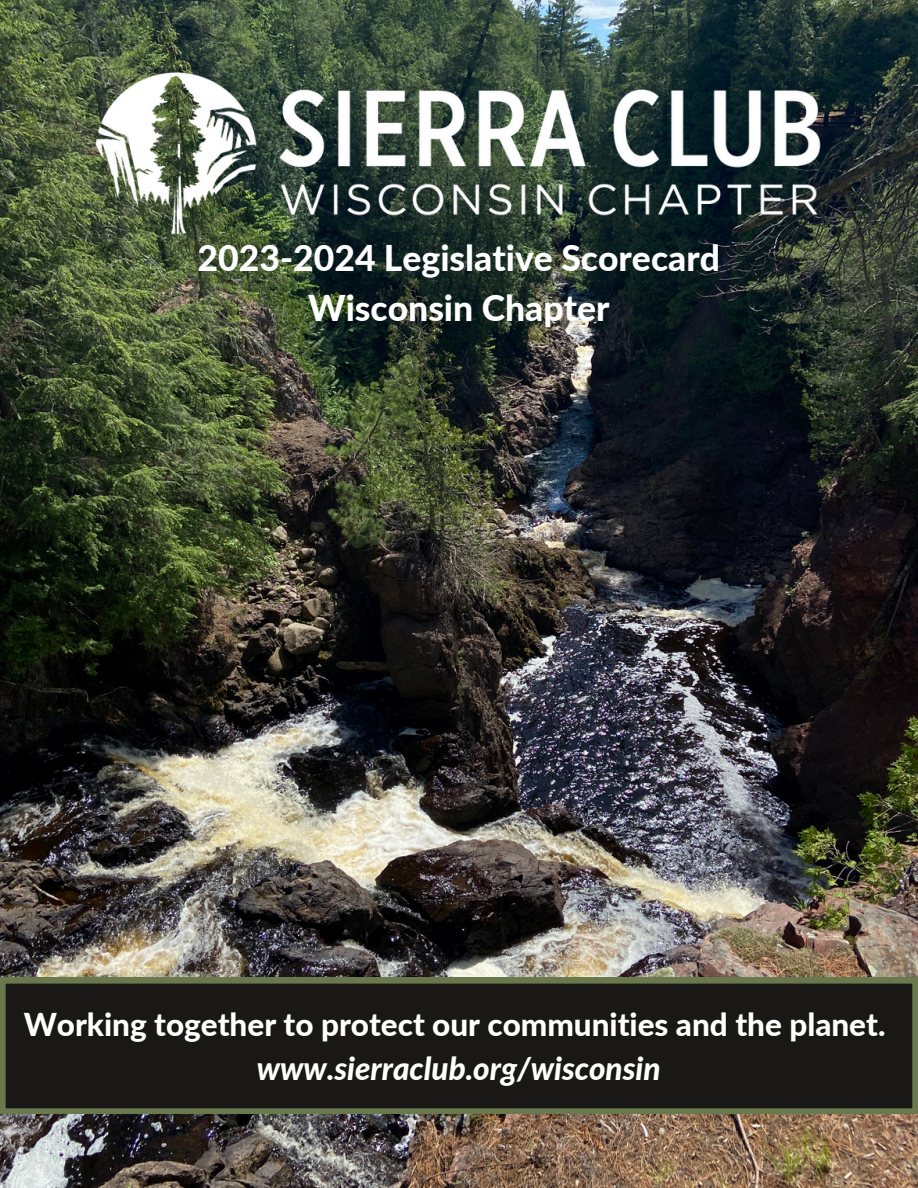
<style>
.page{position:relative;width:918px;height:1188px;background:#fff}
.page>*{position:absolute;margin:0;border:0;box-sizing:border-box;transform-origin:0 0}
.t1{font:800 35.55px/49.7px "Lato";color:#fff;text-align:center}
.t2{font:800 31.5px "Lato";color:#fff}
.t3{font:italic 800 31.5px "Lato";color:#fff}
</style>
<div class="page">
<img style="left:0;top:0;width:918px;height:1188px">
<svg style="left:0;top:978px;width:918px;height:136px;background:#20211b"></svg>
<img style="left:92px;top:68px;width:734px;height:169px">
<h1 class="t1" style="left:198px;top:233px;width:524px">2023-2024 Legislative Scorecard<br>Wisconsin Chapter</h1>
<p class="t2" style="left:24px;top:1005px;width:863px">Working together to protect our communities and the planet.</p>
<p class="t3" style="left:257px;top:1049px;width:405px">www.sierraclub.org/wisconsin</p>
</div>
